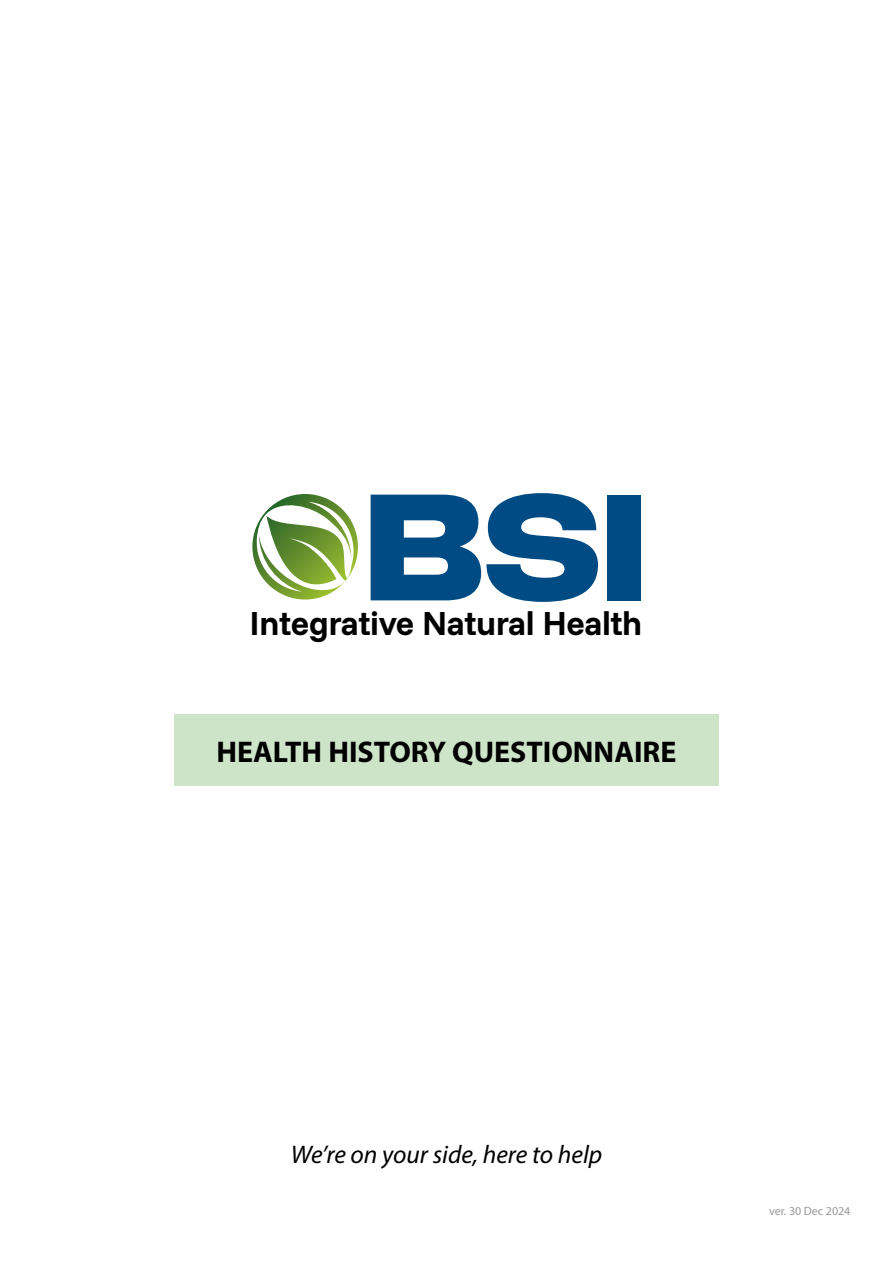
<style>
.page{position:relative;width:893px;height:1263px;background:#fff}
.page>*{position:absolute;margin:0;border:0;box-sizing:border-box;transform-origin:0 0}
.t1{font:125.85px "MODERNIZ";color:#004b84}
.t2{font:700 34.05px "Funnel Sans";letter-spacing:-.015em;color:#000}
.t3{font:700 30px "Myriad Pro";color:#000}
.t4{font:italic 25.5px "Myriad Pro";color:#000}
.t5{font:12px "Myriad Pro";color:#999}
</style>
<div class="page">
<div style="left:174px;top:715px;width:545px;height:71px;background:#cde4c9"></div>
<svg style="left:252px;top:494px;width:106px;height:105px"></svg>
<h1 class="t1" style="left:363px;top:482px;width:286px">BSI</h1>
<p class="t2" style="left:250px;top:602px;width:394px">Integrative Natural Health</p>
<p class="t3" style="left:217px;top:732px;width:461px">HEALTH HISTORY QUESTIONNAIRE</p>
<p class="t4" style="left:291px;top:1139px;width:313px">We’re on your side, here to help</p>
<p class="t5" style="left:769px;top:1204px;width:83px">ver. 30 Dec 2024</p>
</div>
